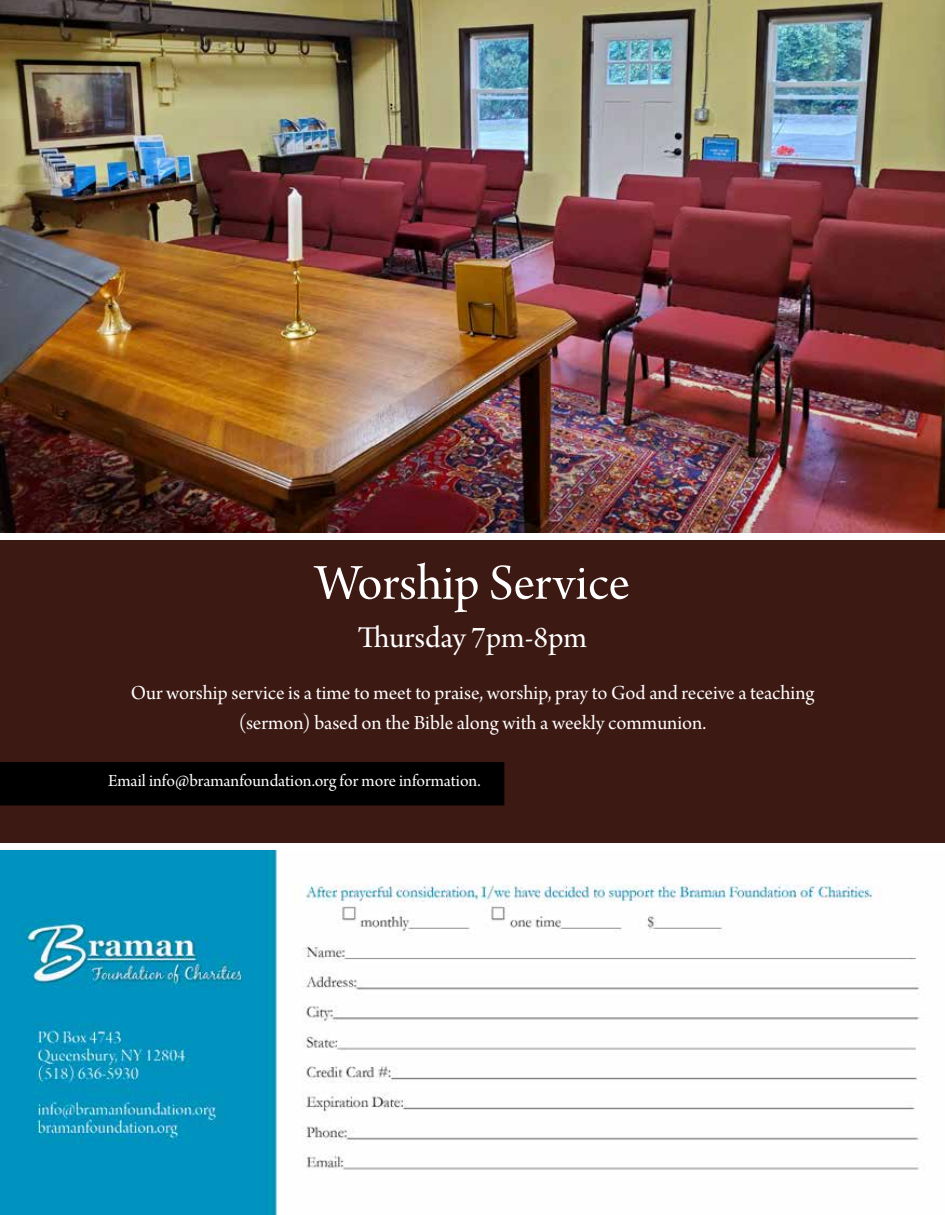
<style>
.page{position:relative;width:945px;height:1215px;background:#fff}
.page>*{position:absolute;margin:0;border:0;box-sizing:border-box;transform-origin:0 0}
.t1{font:52.95px "Arno Pro Subhead";color:#fff}
.t2{font:31.95px "Arno Pro Subhead";color:#fff}
.t3{font:21px/29.5px "Arno Pro Subhead";color:#fff;text-align:center}
.t4{font:18px "Arno Pro Subhead";color:#fff}
</style>
<div class="page">
<img style="left:0;top:850px;width:920px;height:365px">
<div style="left:0;top:0;width:945px;height:842px;background:#3d1913"></div>
<img style="left:0;top:0;width:945px;height:534px">
<div style="left:0;top:534px;width:945px;height:6px;background:#fff"></div>
<div style="left:0;top:762px;width:504px;height:44px;background:#000"></div>
<h1 class="t1" style="left:315px;top:553px;width:316px">Worship Service</h1>
<h2 class="t2" style="left:358px;top:620px;width:231px">Thursday 7pm-8pm</h2>
<p class="t3" style="left:131px;top:679px;width:685px">Our worship service is a time to meet to praise, worship, pray to God and receive a teaching (sermon) based on the Bible along with a weekly communion.</p>
<p class="t4" style="left:108px;top:771px;width:374px">Email info@bramanfoundation.org for more information.</p>
</div>
